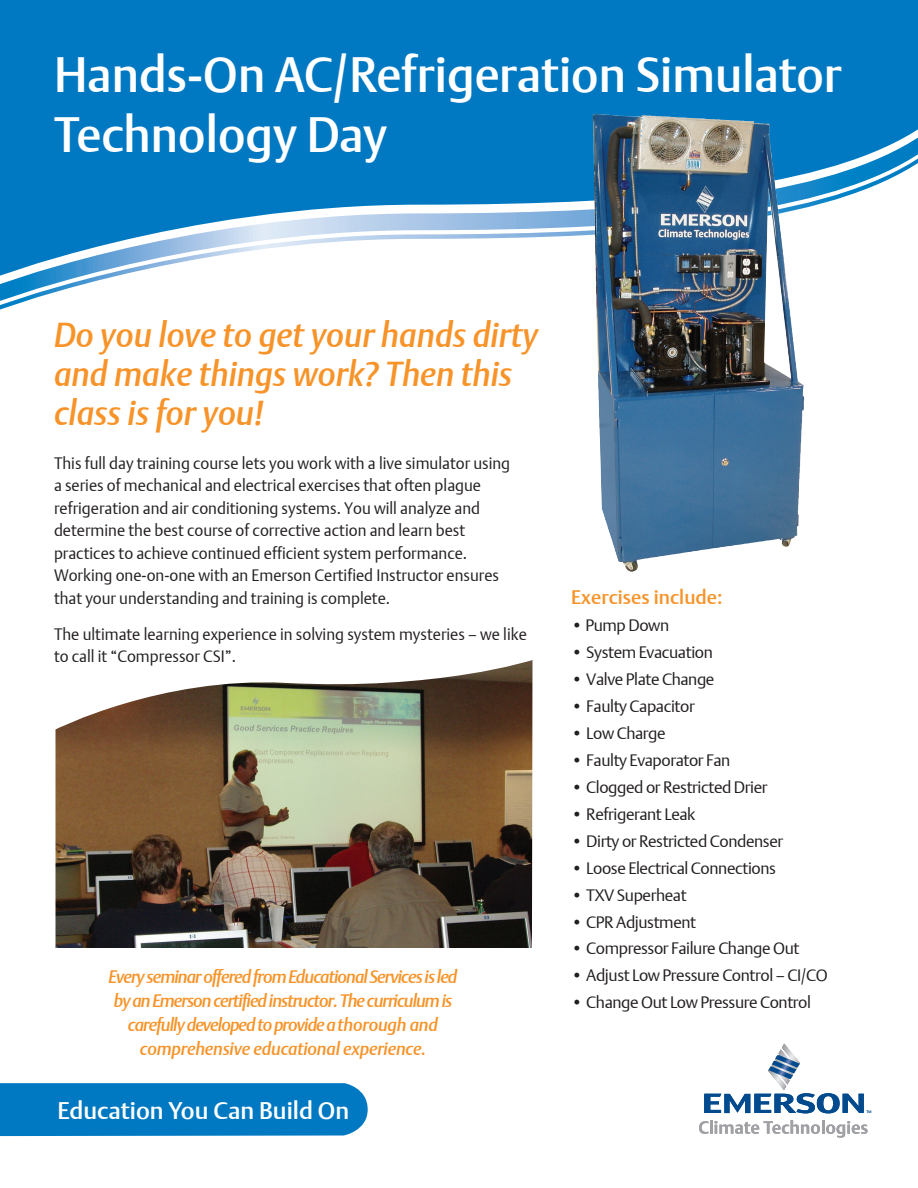
<style>
.page{position:relative;width:918px;height:1188px;background:#fff}
.page>*{position:absolute;margin:0;border:0;box-sizing:border-box;transform-origin:0 0}
.t1{font:49.5px/59.4px "DTL Argo T Medium";color:#fff;scale:.96 1}
.t2{font:italic 34.5px/39px "DTL Argo T Medium";color:#f79328;scale:.96 1}
.t3{font:24px "DTL Argo T Medium";color:#fff}
.t4{font:19.5px "DTL Argo T Medium";color:#f79328}
.t5{font:italic 18px/24px "DTL Argo T Medium";letter-spacing:-.05em;color:#f79328;text-align:center}
.t6{font:16.5px/22.5px "DTL Argo T Light";color:#231f20;scale:.96 1}
.t7{font:16.5px "DTL Argo T Light";letter-spacing:-.025em;color:#231f20}
</style>
<div class="page">
<div style="left:0;top:0;width:918px;height:129px;background:#0079c2"></div>
<div style="left:0;top:129px;width:918px;height:21px;background:#0079c2"></div>
<svg style="left:0;top:150px;width:918px;height:160px"></svg>
<img style="left:593px;top:114px;width:202px;height:458px">
<img style="left:56px;top:660px;width:476px;height:288px">
<div style="left:0;top:1083px;width:368px;height:53px;background:#0079c2"></div>
<svg style="left:699px;top:1120px;width:169px;height:18px"></svg>
<svg style="left:704px;top:1043px;width:167px;height:70px"></svg>
<h1 class="t1" style="left:54px;top:45px;width:822px">Hands-On AC/Refrigeration Simulator<br>Technology Day</h1>
<h2 class="t2" style="left:54px;top:315px;width:506px">Do you love to get your hands dirty and make things work? Then this class is for you!</h2>
<p class="t6" style="left:54px;top:452px;width:477px">This full day training course lets you work with a live simulator using a series of mechanical and electrical exercises that often plague refrigeration and air conditioning systems. You will analyze and determine the best course of corrective action and learn best practices to achieve continued efficient system performance.<br>Working one-on-one with an Emerson Certified Instructor ensures that your understanding and training is complete.</p>
<p class="t6" style="left:54px;top:623px;width:494px">The ultimate learning experience in solving system mysteries – we like to call it “Compressor CSI”.</p>
<p class="t5" style="left:109px;top:964px;width:350px">Every seminar offered from Educational Services is led by an Emerson certified instructor. The curriculum is carefully developed to provide a thorough and comprehensive educational experience.</p>
<h3 class="t3" style="left:57px;top:1096px;width:293px">Education You Can Build On</h3>
<p class="t4" style="left:571px;top:585px;width:153px">Exercises include:</p>
<p class="t7" style="left:571px;top:615px;width:99px">• Pump Down</p>
<p class="t7" style="left:571px;top:642px;width:143px">• System Evacuation</p>
<p class="t7" style="left:571px;top:669px;width:145px">• Valve Plate Change</p>
<p class="t7" style="left:571px;top:696px;width:125px">• Faulty Capacitor</p>
<p class="t7" style="left:571px;top:723px;width:96px">• Low Charge</p>
<p class="t7" style="left:571px;top:750px;width:161px">• Faulty Evaporator Fan</p>
<p class="t7" style="left:571px;top:777px;width:198px">• Clogged or Restricted Drier</p>
<p class="t7" style="left:571px;top:804px;width:126px">• Refrigerant Leak</p>
<p class="t7" style="left:571px;top:831px;width:213px">• Dirty or Restricted Condenser</p>
<p class="t7" style="left:571px;top:858px;width:206px">• Loose Electrical Connections</p>
<p class="t7" style="left:571px;top:885px;width:117px">• TXV Superheat</p>
<p class="t7" style="left:571px;top:912px;width:126px">• CPR Adjustment</p>
<p class="t7" style="left:571px;top:939px;width:230px">• Compressor Failure Change Out</p>
<p class="t7" style="left:571px;top:966px;width:258px">• Adjust Low Pressure Control – CI/CO</p>
<p class="t7" style="left:571px;top:993px;width:241px">• Change Out Low Pressure Control</p>
</div>
